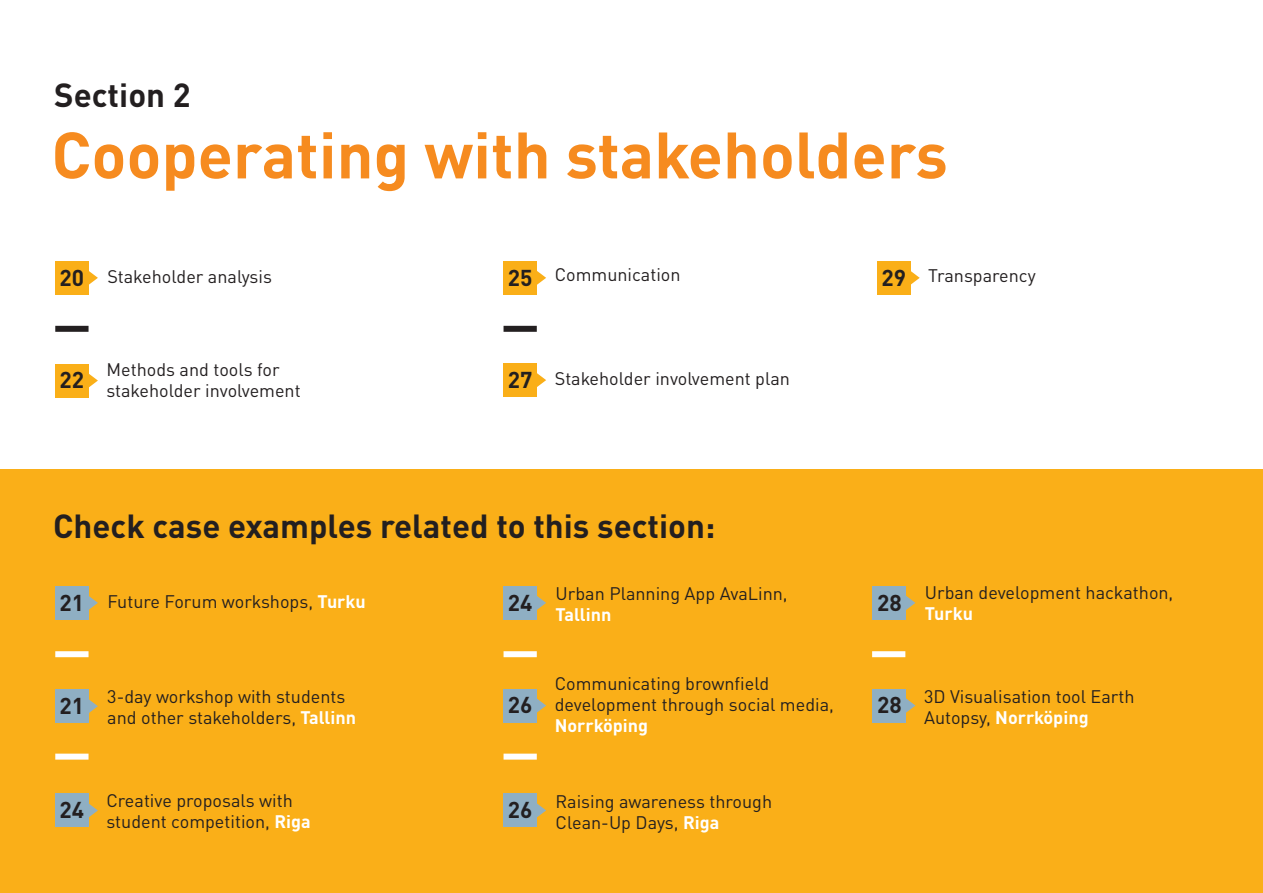
<style>
.page{position:relative;width:1263px;height:893px;background:#fff}
.page>*{position:absolute;margin:0;border:0;box-sizing:border-box;transform-origin:0 0}
.t1{font:700 64.5px "DINOT";color:#f68b1f}
.t2{font:700 33px "DINOT";color:#231f20}
.t3{font:700 22.65px "DINOT";color:#231f20}
.t4{font:18px/21px "DINOT";color:#231f20}
.t5{font:700 18px "DINOT";color:#fff}
.s1{font-weight:700;font-size:22.65px}
.s2{font-weight:700;color:#fff}
</style>
<div class="page">
<div style="left:0;top:469px;width:1263px;height:424px;background:#faaf18"></div>
<svg style="left:89px;top:596px;width:9px;height:14px"></svg>
<div style="left:55px;top:586px;width:34px;height:33px;background:#8fafc3"></div>
<svg style="left:89px;top:699px;width:9px;height:14px"></svg>
<div style="left:55px;top:690px;width:34px;height:33px;background:#8fafc3"></div>
<svg style="left:89px;top:804px;width:9px;height:13px"></svg>
<div style="left:55px;top:794px;width:34px;height:33px;background:#8fafc3"></div>
<svg style="left:537px;top:596px;width:9px;height:14px"></svg>
<div style="left:503px;top:586px;width:34px;height:33px;background:#8fafc3"></div>
<svg style="left:537px;top:698px;width:9px;height:15px"></svg>
<div style="left:503px;top:689px;width:34px;height:33px;background:#8fafc3"></div>
<svg style="left:537px;top:803px;width:9px;height:15px"></svg>
<div style="left:503px;top:794px;width:34px;height:33px;background:#8fafc3"></div>
<svg style="left:906px;top:596px;width:9px;height:14px"></svg>
<div style="left:873px;top:586px;width:33px;height:33px;background:#8fafc3"></div>
<svg style="left:906px;top:698px;width:9px;height:15px"></svg>
<div style="left:873px;top:689px;width:33px;height:33px;background:#8fafc3"></div>
<svg style="left:89px;top:271px;width:9px;height:14px"></svg>
<div style="left:55px;top:261px;width:34px;height:33px;background:#faaf18"></div>
<div style="left:55px;top:651px;width:34px;height:6px;background:#fff"></div>
<div style="left:55px;top:326px;width:34px;height:6px;background:#231f20"></div>
<div style="left:503px;top:326px;width:34px;height:6px;background:#231f20"></div>
<div style="left:503px;top:651px;width:34px;height:6px;background:#fff"></div>
<div style="left:872px;top:651px;width:33px;height:6px;background:#fff"></div>
<div style="left:55px;top:754px;width:34px;height:6px;background:#fff"></div>
<div style="left:503px;top:754px;width:34px;height:6px;background:#fff"></div>
<svg style="left:89px;top:374px;width:9px;height:14px"></svg>
<div style="left:55px;top:364px;width:34px;height:33px;background:#faaf18"></div>
<svg style="left:537px;top:271px;width:9px;height:14px"></svg>
<div style="left:503px;top:261px;width:34px;height:33px;background:#faaf18"></div>
<svg style="left:537px;top:373px;width:9px;height:14px"></svg>
<div style="left:503px;top:363px;width:34px;height:34px;background:#faaf18"></div>
<svg style="left:910px;top:270px;width:10px;height:15px"></svg>
<div style="left:877px;top:261px;width:33px;height:33px;background:#faaf18"></div>
<h2 class="t2" style="left:54px;top:73px;width:138px">Section 2</h2>
<h1 class="t1" style="left:51px;top:113px;width:898px">Cooperating with stakeholders</h1>
<p class="t4" style="left:60px;top:266px;width:214px"><span class="s1">20</span> Stakeholder analysis</p>
<p class="t3" style="left:60px;top:365px;width:26px">22</p>
<p class="t4" style="left:106px;top:359px;width:196px">Methods and tools for stakeholder involvement</p>
<p class="t4" style="left:508px;top:264px;width:174px"><span class="s1">25</span> Communication</p>
<p class="t4" style="left:508px;top:367px;width:284px"><span class="s1">27</span> Stakeholder involvement plan</p>
<p class="t4" style="left:881px;top:265px;width:156px"><span class="s1">29</span> Transparency</p>
<h2 class="t2" style="left:53px;top:504px;width:664px">Check case examples related to this section:</h2>
<p class="t4" style="left:60px;top:591px;width:308px"><span class="s1">21</span> Future Forum workshops, <span class="s2">Turku</span></p>
<p class="t3" style="left:508px;top:588px;width:26px">24</p>
<p class="t4" style="left:556px;top:583px;width:234px">Urban Planning App AvaLinn,</p>
<p class="t5" style="left:556px;top:603px;width:57px">Tallinn</p>
<p class="t3" style="left:60px;top:691px;width:26px">21</p>
<p class="t4" style="left:107px;top:685px;width:250px">3-day workshop with students and other stakeholders, <span class="s2">Tallinn</span></p>
<p class="t3" style="left:508px;top:690px;width:26px">26</p>
<p class="t4" style="left:555px;top:673px;width:281px">Communicating brownfield development through social media,</p>
<p class="t5" style="left:555px;top:714px;width:95px">Norrköping</p>
<p class="t3" style="left:60px;top:795px;width:26px">24</p>
<p class="t4" style="left:106px;top:790px;width:206px">Creative proposals with student competition, <span class="s2">Riga</span></p>
<p class="t3" style="left:508px;top:795px;width:26px">26</p>
<p class="t4" style="left:556px;top:790px;width:218px">Raising awareness through<br>Clean-Up Days, <span class="s2">Riga</span></p>
<p class="t3" style="left:877px;top:588px;width:26px">28</p>
<p class="t4" style="left:925px;top:582px;width:250px">Urban development hackathon,</p>
<p class="t5" style="left:925px;top:602px;width:50px">Turku</p>
<p class="t3" style="left:877px;top:690px;width:26px">28</p>
<p class="t4" style="left:924px;top:685px;width:212px">3D Visualisation tool Earth<br>Autopsy, <span class="s2">Norrköping</span></p>
</div>
